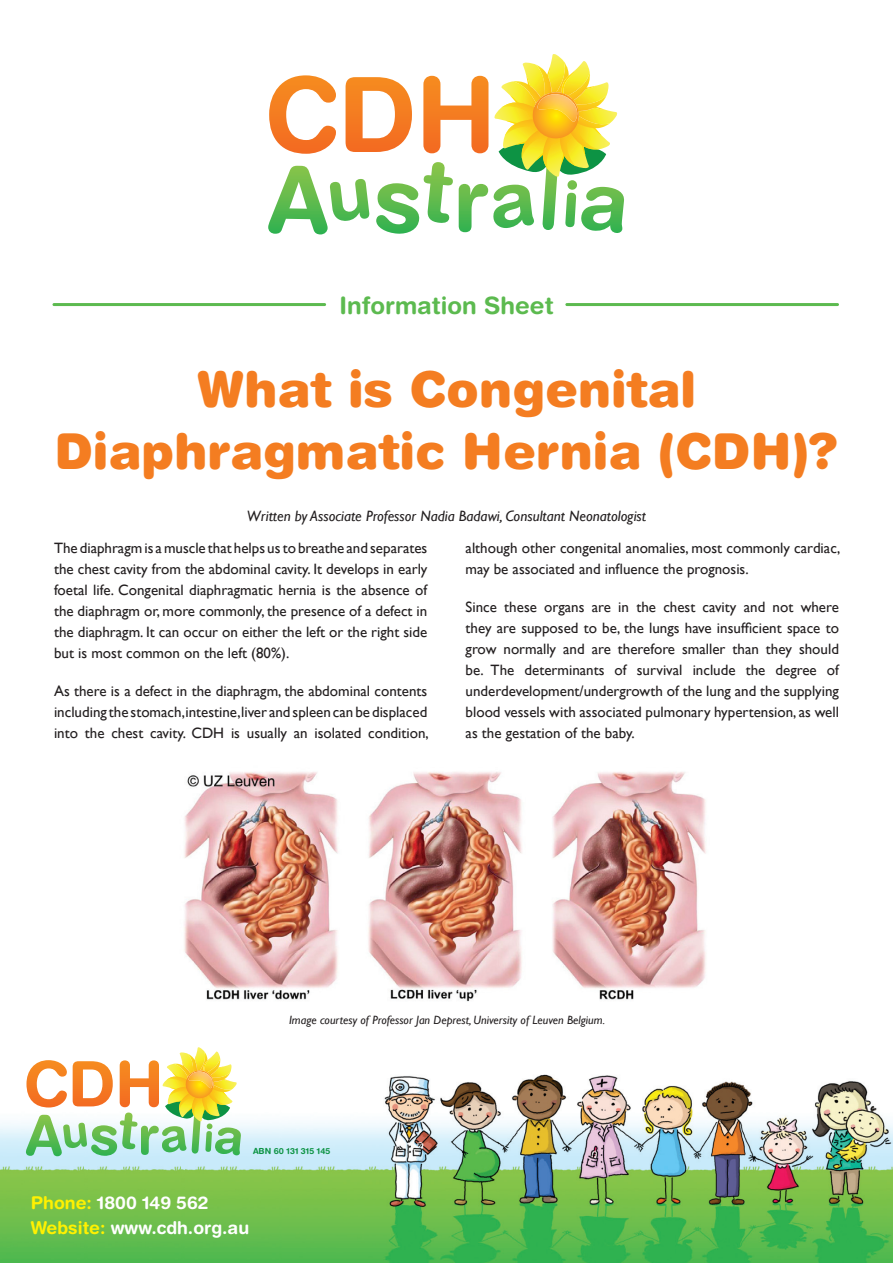
<style>
.page{position:relative;width:893px;height:1263px;background:#fff}
.page>*{position:absolute;margin:0;border:0;box-sizing:border-box;transform-origin:0 0}
.t1{font:900 49.5px/61.5px "Helvetica Rounded";color:#f47d21;text-align:center}
.t2{font:700 24px "Helvetica Rounded";color:#5cba4f}
.t3{font:700 17.7px/25.5px "Helvetica Rounded";color:#fff}
.t4{font:15px/21px "Gill Sans";color:#231f20;text-align:justify}
.t5{font:italic 15px "Gill Sans";color:#231f20}
.t6{font:italic 12px "Gill Sans";color:#231f20}
.t7{font:700 8.4px "Helvetica Rounded";color:#0d9344}
.s1{color:#fff101}
</style>
<div class="page">
<svg style="left:268px;top:54px;width:356px;height:181px"></svg>
<img style="left:537px;top:94px;width:40px;height:28px">
<div style="left:340px;top:295px;width:7px;height:21px;border:3px solid #fff;border-radius:2px"></div>
<svg style="left:345px;top:295px;width:2px;height:21px"></svg>
<hr style="left:52px;top:303px;width:274px;height:3px;background:#5cba4f;border-radius:2px">
<hr style="left:565px;top:303px;width:274px;height:3px;background:#5cba4f;border-radius:2px">
<img style="left:0;top:1074px;width:893px;height:189px">
<svg style="left:26px;top:1047px;width:215px;height:109px"></svg>
<img style="left:188px;top:1071px;width:26px;height:17px">
<img style="left:184px;top:772px;width:522px;height:230px">
<h2 class="t2" style="left:339px;top:291px;width:216px">Information Sheet</h2>
<h1 class="t1" style="left:54px;top:357px;width:785px">What is Congenital<br>Diaphragmatic Hernia (CDH)?</h1>
<p class="t5" style="left:247px;top:507px;width:401px">Written by Associate Professor Nadia Badawi, Consultant Neonatologist</p>
<p class="t4" style="left:54px;top:537px;width:375px">The diaphragm is a muscle that helps us to breathe and separates the chest cavity from the abdominal cavity. It develops in early foetal life. Congenital diaphragmatic hernia is the absence of the diaphragm or, more commonly, the presence of a defect in the diaphragm. It can occur on either the left or the right side but is most common on the left (80%).</p>
<p class="t4" style="left:54px;top:680px;width:376px">As there is a defect in the diaphragm, the abdominal contents including the stomach,intestine,liver and spleen can be displaced into the chest cavity. CDH is usually an isolated condition,</p>
<p class="t4" style="left:466px;top:537px;width:376px">although other congenital anomalies, most commonly cardiac, may be associated and influence the prognosis.</p>
<p class="t4" style="left:466px;top:596px;width:375px">Since these organs are in the chest cavity and not where they are supposed to be, the lungs have insufficient space to grow normally and are therefore smaller than they should be. The determinants of survival include the degree of underdevelopment/undergrowth of the lung and the supplying blood vessels with associated pulmonary hypertension, as well as the gestation of the baby.</p>
<p class="t6" style="left:289px;top:1013px;width:317px">Image courtesy of Professor Jan Deprest, University of Leuven Belgium.</p>
<p class="t7" style="left:253px;top:1146px;width:79px">ABN 60 131 315 145</p>
<p class="t3" style="left:31px;top:1189px;width:220px"><span class="s1">Phone:</span> 1800 149 562<br><span class="s1">Website:</span> www.cdh.org.au</p>
</div>
